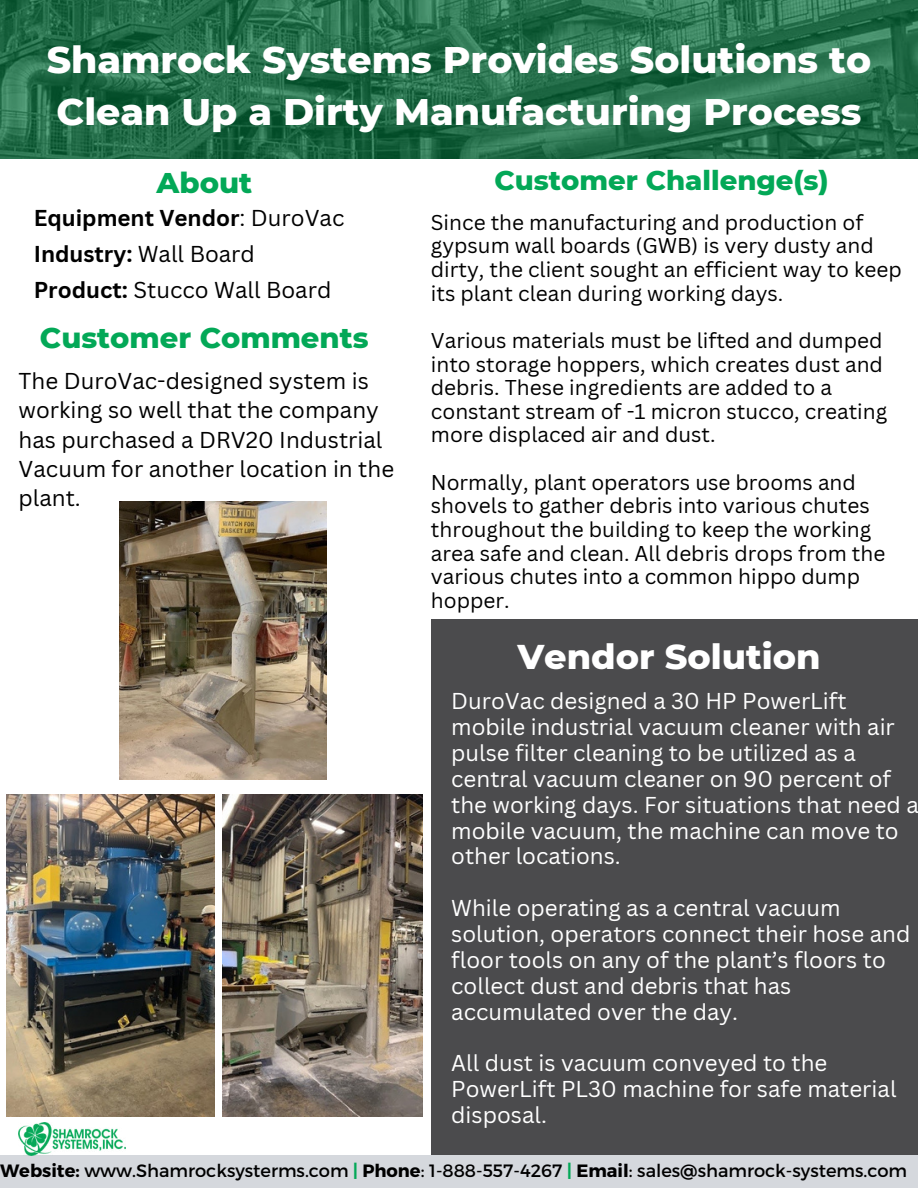
<style>
.page{position:relative;width:918px;height:1188px;background:#fff}
.page>*{position:absolute;margin:0;border:0;box-sizing:border-box;transform-origin:0 0}
.t1{font:800 37.8px/52.8px "Montserrat";color:#fff}
.t2{font:800 35.1px "Montserrat";color:#fff}
.t3{font:800 29.1px "Montserrat";color:#03a857}
.t4{font:800 28.95px "Montserrat";color:#03a857}
.t5{font:800 27.45px "Montserrat";color:#03a857}
.t6{font:22.35px/25.8px "Canva Sans";color:#fff}
.t7{font:22.35px/29.2px "Canva Sans";color:#000}
.t8{font:700 22.35px/36px "Canva Sans";color:#000}
.t9{font:20.85px/23.7px "Canva Sans";color:#000}
.t10{font:17.85px "Montserrat";color:#000}
.s1{font-weight:400}
.s2{font-weight:700}
.s3{font-weight:700;color:#03a857}
</style>
<div class="page">
<svg style="left:0;top:0;width:918px;height:159px;background:#236d49"></svg>
<div style="left:0;top:1155px;width:918px;height:33px;background:#d5d8dd"></div>
<img style="left:19px;top:1123px;width:106px;height:32px">
<div style="left:431px;top:619px;width:487px;height:536px;background:#4b4b4d"></div>
<img style="left:6px;top:794px;width:208px;height:323px">
<img style="left:223px;top:794px;width:199px;height:323px">
<img style="left:119px;top:502px;width:207px;height:278px">
<h1 class="t1" style="left:47px;top:31px;width:826px">Shamrock Systems Provides Solutions to<br>Clean Up a Dirty Manufacturing Process</h1>
<h3 class="t3" style="left:157px;top:161px;width:97px">About</h3>
<p class="t8" style="left:34px;top:200px;width:312px">Equipment Vendor<span class="s1">: DuroVac<br></span>Industry: <span class="s1">Wall Board<br></span>Product: <span class="s1">Stucco Wall Board</span></p>
<h3 class="t5" style="left:494px;top:161px;width:336px">Customer Challenge(s)</h3>
<p class="t9" style="left:431px;top:210px;width:472px">Since the manufacturing and production of gypsum wall boards (GWB) is very dusty and dirty, the client sought an efficient way to keep its plant clean during working days.</p>
<p class="t9" style="left:431px;top:329px;width:458px">Various materials must be lifted and dumped into storage hoppers, which creates dust and debris. These ingredients are added to a constant stream of -1 micron stucco, creating more displaced air and dust.</p>
<p class="t9" style="left:431px;top:470px;width:456px">Normally, plant operators use brooms and shovels to gather debris into various chutes throughout the building to keep the working area safe and clean. All debris drops from the various chutes into a common hippo dump hopper.</p>
<h3 class="t4" style="left:40px;top:317px;width:330px">Customer Comments</h3>
<p class="t7" style="left:19px;top:367px;width:377px">The DuroVac-designed system is working so well that the company has purchased a DRV20 Industrial<br>Vacuum for another location in the plant.</p>
<h2 class="t2" style="left:517px;top:631px;width:305px">Vendor Solution</h2>
<p class="t6" style="left:451px;top:688px;width:469px">DuroVac designed a 30 HP PowerLift mobile industrial vacuum cleaner with air pulse filter cleaning to be utilized as a central vacuum cleaner on 90 percent of the working days. For situations that need a mobile vacuum, the machine can move to other locations.</p>
<p class="t6" style="left:451px;top:895px;width:461px">While operating as a central vacuum solution, operators connect their hose and floor tools on any of the plant’s floors to collect dust and debris that has accumulated over the day.</p>
<p class="t6" style="left:451px;top:1050px;width:447px">All dust is vacuum conveyed to the<br>PowerLift PL30 machine for safe material disposal.</p>
<p class="t10" style="left:0;top:1160px;width:909px"><span class="s2">Website:</span> www.Shamrocksysterms.com <span class="s3">|</span> <span class="s2">Phone</span>: 1-888-557-4267 <span class="s3">|</span> <span class="s2">Email</span>: sales@shamrock-systems.com</p>
</div>
